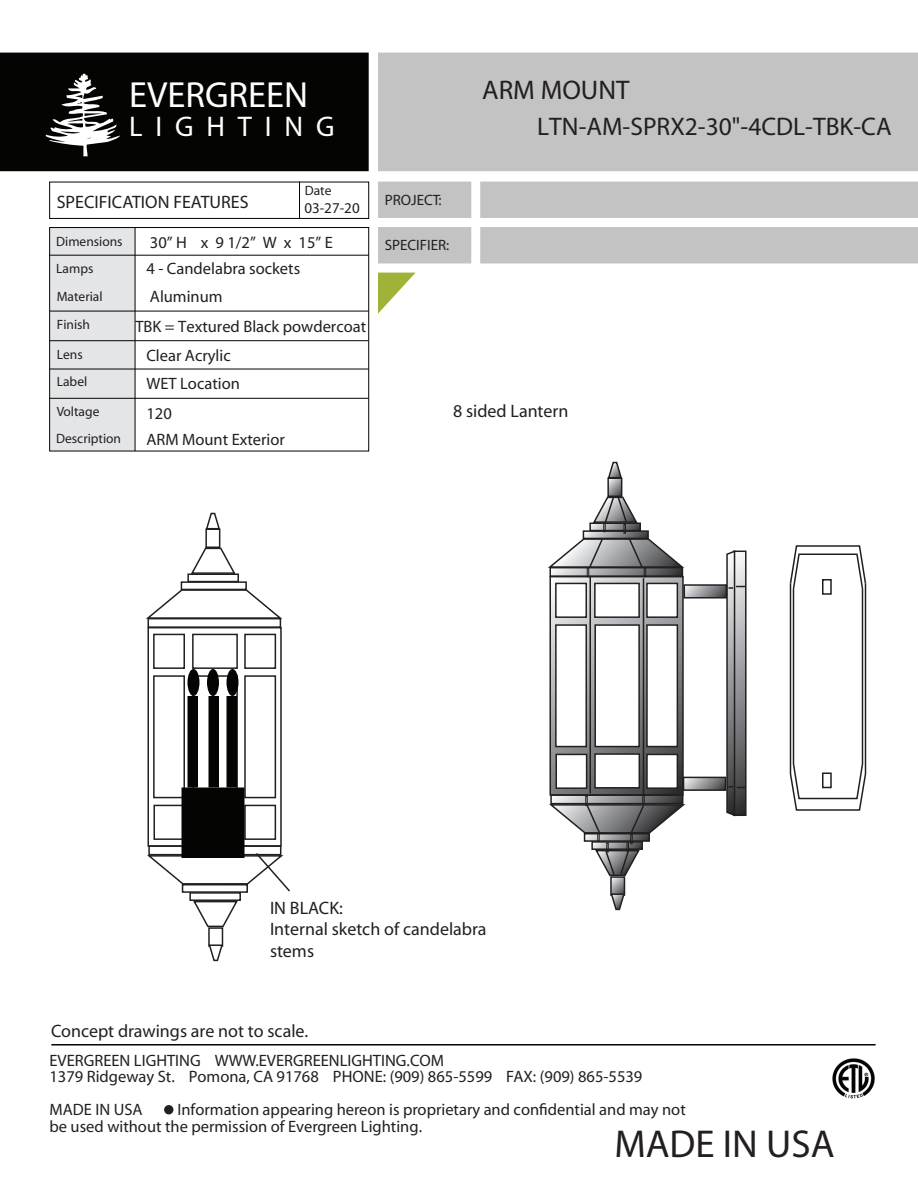
<style>
.page{position:relative;width:918px;height:1188px;background:#fff}
.page>*{position:absolute;margin:0;border:0;box-sizing:border-box;transform-origin:0 0}
.t1{font:700 39px "Helvetica Neue LT Com";color:#231f20}
.t2{font:700 36.45px "Helvetica Neue LT Com";color:#fff}
.t3{font:500 28.5px "Helvetica Neue LT Com";letter-spacing:.45em;color:#fff}
.t4{font:700 27px "Helvetica Neue LT Com";color:#231f20}
.t5{font:25.5px "Helvetica Neue LT Com";color:#231f20}
.t6{font:18px/21.6px "Myriad";color:#231f20}
.t7{font:700 18px "Helvetica Neue LT Com";color:#231f20}
.t8{font:16.5px/16.5px "Helvetica Neue LT Com";color:#231f20}
.t9{font:700 16.5px "Helvetica Neue LT Com";color:#231f20}
.t10{font:15px "Helvetica Neue LT Com";color:#231f20}
.t11{font:13.5px/27.6px "Helvetica Neue LT Com";color:#231f20}
</style>
<div class="page">
<div style="left:0;top:53px;width:369px;height:118px;background:#040503"></div>
<svg style="left:46px;top:73px;width:74px;height:83px"></svg>
<div style="left:378px;top:53px;width:540px;height:118px;background:#c3c3c3"></div>
<svg style="left:51px;top:1044px;width:825px;height:2px;background:#424341"></svg>
<div style="left:164px;top:1105px;width:9px;height:9px;background:#231f20;border-radius:50%"></div>
<div style="left:480px;top:182px;width:438px;height:36px;background:#c3c3c3"></div>
<div style="left:378px;top:182px;width:93px;height:36px;background:#c3c3c3"></div>
<div style="left:480px;top:227px;width:438px;height:36px;background:#c3c3c3"></div>
<div style="left:378px;top:227px;width:93px;height:36px;background:#c3c3c3"></div>
<img style="left:832px;top:1058px;width:43px;height:41px">
<svg style="left:378px;top:273px;width:37px;height:41px"></svg>
<div style="left:49px;top:182px;width:320px;height:37px;border:1px solid #040503"></div>
<svg style="left:299px;top:181px;width:1px;height:38px"></svg>
<svg style="left:49px;top:227px;width:320px;height:225px"></svg>
<svg style="left:608px;top:478px;width:14px;height:18px"></svg>
<div style="left:607px;top:477px;width:15px;height:20px;border:2px solid #231f20"></div>
<svg style="left:607px;top:461px;width:16px;height:18px"></svg>
<svg style="left:611px;top:877px;width:13px;height:18px"></svg>
<div style="left:610px;top:876px;width:15px;height:20px;border:2px solid #231f20"></div>
<svg style="left:610px;top:893px;width:15px;height:16px"></svg>
<svg style="left:726px;top:550px;width:21px;height:267px;background:#807f81"></svg>
<svg style="left:684px;top:585px;width:42px;height:13px"></svg>
<div style="left:684px;top:584px;width:43px;height:15px;border:2px solid #231f20"></div>
<svg style="left:684px;top:777px;width:42px;height:13px"></svg>
<div style="left:683px;top:777px;width:43px;height:14px;border:2px solid #231f20"></div>
<div style="left:147px;top:627px;width:135px;height:220px;border:2px solid #231f20"></div>
<div style="left:153px;top:675px;width:32px;height:123px;border:2px solid #231f20"></div>
<div style="left:244px;top:675px;width:32px;height:123px;border:2px solid #231f20"></div>
<div style="left:192px;top:675px;width:46px;height:123px;border:2px solid #231f20"></div>
<div style="left:244px;top:634px;width:32px;height:35px;border:2px solid #231f20"></div>
<div style="left:244px;top:805px;width:32px;height:35px;border:2px solid #231f20"></div>
<div style="left:153px;top:634px;width:32px;height:35px;border:2px solid #231f20"></div>
<div style="left:153px;top:805px;width:32px;height:35px;border:2px solid #231f20"></div>
<div style="left:192px;top:634px;width:46px;height:35px;border:2px solid #231f20"></div>
<div style="left:147px;top:618px;width:134px;height:10px;border:2px solid #231f20"></div>
<div style="left:148px;top:845px;width:133px;height:10px;border:2px solid #231f20"></div>
<div style="left:182px;top:884px;width:66px;height:9px;border:2px solid #231f20"></div>
<div style="left:181px;top:581px;width:66px;height:9px;border:2px solid #231f20"></div>
<svg style="left:146px;top:589px;width:136px;height:31px"></svg>
<div style="left:187px;top:573px;width:52px;height:9px;border:2px solid #231f20"></div>
<div style="left:189px;top:892px;width:52px;height:9px;border:2px solid #231f20"></div>
<svg style="left:191px;top:547px;width:45px;height:28px"></svg>
<div style="left:205px;top:528px;width:15px;height:20px;border:2px solid #231f20"></div>
<svg style="left:205px;top:512px;width:16px;height:18px"></svg>
<svg style="left:193px;top:900px;width:45px;height:26px"></svg>
<div style="left:208px;top:927px;width:15px;height:20px;border:2px solid #231f20"></div>
<svg style="left:208px;top:944px;width:15px;height:16px"></svg>
<svg style="left:789px;top:545px;width:78px;height:265px"></svg>
<div style="left:823px;top:580px;width:8px;height:14px;background:#fff"></div>
<div style="left:822px;top:579px;width:10px;height:16px;border:2px solid #231f20"></div>
<div style="left:823px;top:773px;width:8px;height:15px;background:#fff"></div>
<div style="left:822px;top:772px;width:10px;height:16px;border:2px solid #231f20"></div>
<div style="left:182px;top:788px;width:62px;height:70px;background:#040503"></div>
<div style="left:208px;top:696px;width:11px;height:92px;background:#040503"></div>
<div style="left:226px;top:696px;width:11px;height:92px;background:#040503"></div>
<div style="left:188px;top:696px;width:10px;height:92px;background:#040503"></div>
<div style="left:207px;top:669px;width:12px;height:27px;background:#040503;border-radius:50%"></div>
<div style="left:226px;top:669px;width:12px;height:27px;background:#040503;border-radius:50%"></div>
<div style="left:188px;top:669px;width:12px;height:27px;background:#040503;border-radius:50%"></div>
<svg style="left:148px;top:852px;width:142px;height:40px"></svg>
<svg style="left:548px;top:495px;width:137px;height:382px"></svg>
<h2 class="t2" style="left:129px;top:77px;width:180px">EVERGREEN</h2>
<h3 class="t3" style="left:129px;top:112px;width:207px">LIGHTING</h3>
<h3 class="t4" style="left:482px;top:76px;width:149px">ARM MOUNT</h3>
<h3 class="t5" style="left:537px;top:114px;width:356px">LTN-AM-SPRX2-30"-4CDL-TBK-CA</h3>
<p class="t11" style="left:305px;top:177px;width:28px">Date</p>
<p class="t10" style="left:304px;top:200px;width:57px">03-27-20</p>
<p class="t7" style="left:57px;top:193px;width:193px">SPECIFICATION FEATURES</p>
<p class="t11" style="left:56px;top:228px;width:68px">Dimensions</p>
<p class="t8" style="left:150px;top:235px;width:185px">30” H x 9 1/2” W x 15” E</p>
<p class="t11" style="left:56px;top:256px;width:39px">Lamps</p>
<p class="t8" style="left:146px;top:261px;width:155px">4 - Candelabra sockets</p>
<p class="t11" style="left:57px;top:284px;width:47px">Material</p>
<p class="t8" style="left:150px;top:289px;width:74px">Aluminum</p>
<p class="t11" style="left:57px;top:312px;width:35px">Finish</p>
<p class="t8" style="left:135px;top:319px;width:232px">TBK = Textured Black powdercoat</p>
<p class="t11" style="left:57px;top:341px;width:32px">Lens<br>Label</p>
<p class="t8" style="left:146px;top:343px;width:95px;line-height:27.8px">Clear Acrylic<br>WET Location</p>
<p class="t11" style="left:57px;top:398px;width:44px">Voltage</p>
<p class="t8" style="left:146px;top:406px;width:27px">120</p>
<p class="t11" style="left:56px;top:425px;width:66px">Description</p>
<p class="t8" style="left:146px;top:432px;width:140px">ARM Mount Exterior</p>
<p class="t10" style="left:385px;top:192px;width:58px">PROJECT:</p>
<p class="t10" style="left:385px;top:237px;width:66px">SPECIFIER:</p>
<p class="t6" style="left:453px;top:401px;width:117px">8 sided Lantern</p>
<p class="t6" style="left:270px;top:897px;width:218px">IN BLACK:<br>Internal sketch of candelabra stems</p>
<p class="t6" style="left:51px;top:1020px;width:259px">Concept drawings are not to scale.</p>
<p class="t9" style="left:50px;top:1052px;width:396px">EVERGREEN LIGHTING WWW.EVERGREENLIGHTING.COM</p>
<p class="t8" style="left:50px;top:1069px;width:594px">1379 Ridgeway St. Pomona, CA 91768 PHONE: (909) 865-5599 FAX: (909) 865-5539</p>
<p class="t9" style="left:49px;top:1102px;width:95px">MADE IN USA</p>
<p class="t8" style="left:50px;top:1102px;width:638px;text-indent:128px">Information appearing hereon is proprietary and confidential and may not be used without the permission of Evergreen Lighting.</p>
<h1 class="t1" style="left:614px;top:1125px;width:222px">MADE IN USA</h1>
</div>
